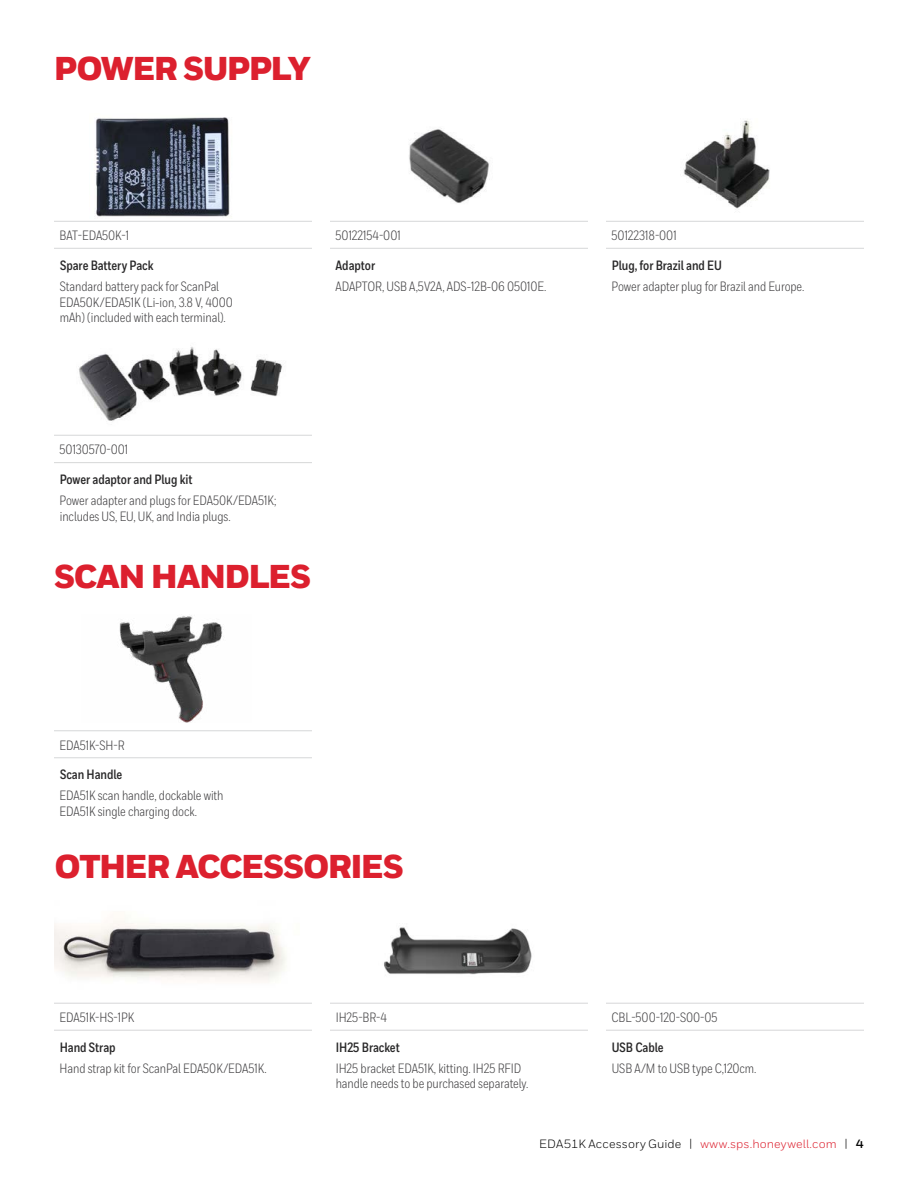
<style>
.page{position:relative;width:918px;height:1188px;background:#fff}
.page>*{position:absolute;margin:0;border:0;box-sizing:border-box;transform-origin:0 0}
.t1{font:900 33px "Honeywell Sans";letter-spacing:-.045em;color:#dc202e}
.t2{font:13.5px/15.8px "Honeywell Cond";letter-spacing:-.005em;color:#414042}
.t3{font:700 13.5px "Honeywell Cond";letter-spacing:-.005em;color:#292829}
.t4{font:12px "Honeywell Sans";letter-spacing:.01em;color:#000}
.s1{color:#dc202e}
.s2{font-weight:700}
</style>
<div class="page">
<hr style="left:54px;top:221px;width:258px;height:1px;background:#d6d7d8">
<hr style="left:330px;top:221px;width:258px;height:1px;background:#d6d7d8">
<hr style="left:606px;top:221px;width:258px;height:1px;background:#d6d7d8">
<hr style="left:54px;top:248px;width:258px;height:1px;background:#d6d7d8">
<hr style="left:330px;top:248px;width:258px;height:1px;background:#d6d7d8">
<hr style="left:606px;top:248px;width:258px;height:1px;background:#d6d7d8">
<img style="left:409px;top:128px;width:80px;height:75px">
<img style="left:683px;top:120px;width:87px;height:89px">
<hr style="left:54px;top:435px;width:258px;height:1px;background:#d6d7d8">
<hr style="left:54px;top:462px;width:258px;height:1px;background:#d6d7d8">
<hr style="left:54px;top:730px;width:258px;height:1px;background:#d6d7d8">
<hr style="left:54px;top:757px;width:258px;height:1px;background:#d6d7d8">
<img style="left:119px;top:615px;width:103px;height:107px">
<hr style="left:54px;top:1003px;width:258px;height:1px;background:#d6d7d8">
<hr style="left:330px;top:1003px;width:258px;height:1px;background:#d6d7d8">
<hr style="left:606px;top:1003px;width:258px;height:1px;background:#d6d7d8">
<hr style="left:54px;top:1030px;width:258px;height:1px;background:#d6d7d8">
<hr style="left:330px;top:1030px;width:258px;height:1px;background:#d6d7d8">
<hr style="left:606px;top:1030px;width:258px;height:1px;background:#d6d7d8">
<img style="left:54px;top:920px;width:232px;height:61px">
<img style="left:384px;top:927px;width:148px;height:48px">
<img style="left:79px;top:347px;width:203px;height:74px">
<img style="left:95px;top:117px;width:135px;height:100px">
<h1 class="t1" style="left:54px;top:49px;width:259px">POWER SUPPLY</h1>
<p class="t2" style="left:60px;top:229px;width:71px">BAT-EDA50K-1</p>
<p class="t2" style="left:336px;top:229px;width:67px">50122154-001</p>
<p class="t2" style="left:612px;top:229px;width:67px">50122318-001</p>
<p class="t3" style="left:60px;top:260px;width:95px">Spare Battery Pack</p>
<p class="t2" style="left:60px;top:279px;width:175px">Standard battery pack for ScanPal<br>EDA50K/EDA51K (Li-ion, 3.8 V, 4000 mAh) (included with each terminal).</p>
<p class="t3" style="left:612px;top:260px;width:112px">Plug, for Brazil and EU</p>
<p class="t2" style="left:612px;top:279px;width:194px">Power adapter plug for Brazil and Europe.</p>
<p class="t3" style="left:336px;top:260px;width:41px">Adaptor</p>
<p class="t2" style="left:335px;top:279px;width:212px">ADAPTOR, USB A,5V2A, ADS-12B-06 05010E.</p>
<p class="t2" style="left:60px;top:443px;width:70px">50130570-001</p>
<p class="t3" style="left:60px;top:474px;width:134px">Power adaptor and Plug kit</p>
<p class="t2" style="left:60px;top:494px;width:218px">Power adapter and plugs for EDA50K/EDA51K; includes US, EU, UK, and India plugs.</p>
<h1 class="t1" style="left:54px;top:558px;width:259px">SCAN HANDLES</h1>
<p class="t2" style="left:60px;top:738px;width:67px">EDA51K-SH-R</p>
<p class="t3" style="left:60px;top:769px;width:64px">Scan Handle</p>
<p class="t2" style="left:60px;top:789px;width:165px">EDA51K scan handle, dockable with<br>EDA51K single charging dock.</p>
<h1 class="t1" style="left:54px;top:848px;width:351px">OTHER ACCESSORIES</h1>
<p class="t2" style="left:60px;top:1011px;width:76px">EDA51K-HS-1PK</p>
<p class="t2" style="left:336px;top:1011px;width:53px">IH25-BR-4</p>
<p class="t2" style="left:612px;top:1011px;width:108px">CBL-500-120-S00-05</p>
<p class="t3" style="left:60px;top:1042px;width:57px">Hand Strap</p>
<p class="t2" style="left:60px;top:1061px;width:209px">Hand strap kit for ScanPal EDA50K/EDA51K.</p>
<p class="t3" style="left:336px;top:1042px;width:65px">IH25 Bracket</p>
<p class="t2" style="left:336px;top:1061px;width:194px">IH25 bracket EDA51K, kitting. IH25 RFID handle needs to be purchased separately.</p>
<p class="t3" style="left:612px;top:1042px;width:53px">USB Cable</p>
<p class="t2" style="left:612px;top:1061px;width:146px">USB A/M to USB type C,120cm.</p>
<p class="t4" style="left:539px;top:1138px;width:326px">EDA51K Accessory Guide | <span class="s1">www.sps.honeywell.com</span> | <span class="s2">4</span></p>
</div>
